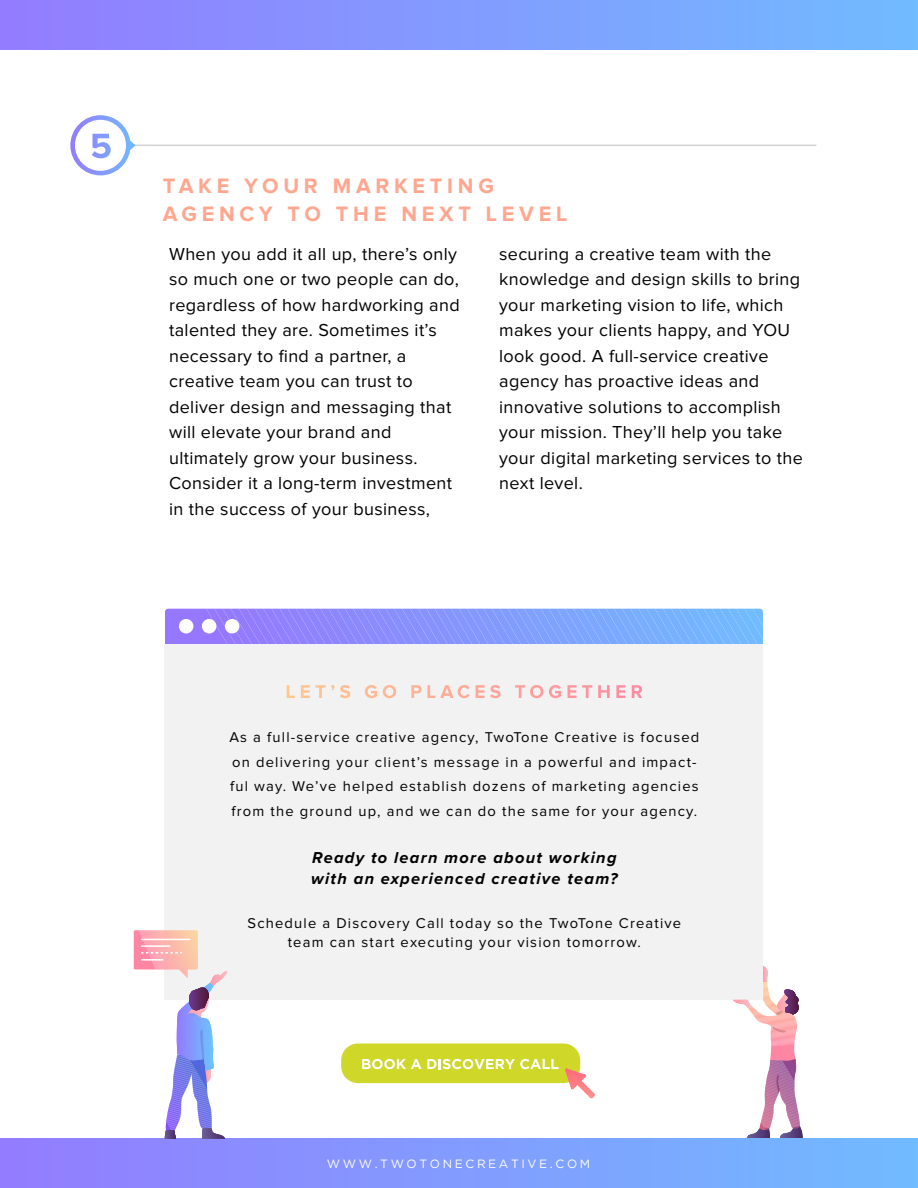
<style>
.page{position:relative;width:918px;height:1188px;background:#fff}
.page>*{position:absolute;margin:0;border:0;box-sizing:border-box;transform-origin:0 0}
.t1{font:700 21.6px/28.7px "Proxima Nova";letter-spacing:.22em;color:#ffa68e}
.t2{font:18px/25.5px "Proxima Nova";letter-spacing:.02em;color:#000}
.t3{font:italic 700 16.35px/21.6px "Proxima Nova";letter-spacing:.08em;color:#000}
.t4{font:14.7px/24.9px "Proxima Nova";letter-spacing:.08em;color:#000}
.t5{font:12px "Gotham";letter-spacing:.22em;color:#fff}
</style>
<div class="page">
<div style="left:165px;top:644px;width:598px;height:356px;background:#f3f2f2"></div>
<hr style="left:132px;top:145px;width:684px;height:1px;background:#d3d1d1">
<div style="left:0;top:0;width:918px;height:49px;background:linear-gradient(to right,#937cff,#71bbff)"></div>
<div style="left:0;top:1138px;width:918px;height:50px;background:linear-gradient(to right,#937cff,#71bbff)"></div>
<svg style="left:733px;top:966px;width:70px;height:172px"></svg>
<svg style="left:165px;top:608px;width:598px;height:36px;background:#899bff"></svg>
<div style="left:179px;top:619px;width:14px;height:14px;background:#fff;border-radius:50%"></div>
<div style="left:202px;top:619px;width:14px;height:14px;background:#fff;border-radius:50%"></div>
<div style="left:225px;top:619px;width:14px;height:14px;background:#fff;border-radius:50%"></div>
<hr style="left:176px;top:983px;width:1px;height:87px;background:#9578ff">
<hr style="left:177px;top:983px;width:1px;height:87px;background:#9479ff">
<hr style="left:178px;top:983px;width:1px;height:87px;background:#937cff">
<hr style="left:179px;top:983px;width:1px;height:87px;background:#927dff">
<hr style="left:180px;top:983px;width:1px;height:87px;background:#9180ff">
<hr style="left:181px;top:983px;width:1px;height:87px;background:#9082ff">
<hr style="left:182px;top:983px;width:1px;height:87px;background:#8e84ff">
<hr style="left:183px;top:983px;width:1px;height:87px;background:#8d86ff">
<hr style="left:184px;top:983px;width:1px;height:87px;background:#8c88ff">
<hr style="left:185px;top:983px;width:1px;height:87px;background:#8b8aff">
<hr style="left:186px;top:983px;width:1px;height:87px;background:#8a8cff">
<hr style="left:187px;top:983px;width:1px;height:87px;background:#898eff">
<hr style="left:188px;top:983px;width:1px;height:87px;background:#8890ff">
<hr style="left:189px;top:983px;width:1px;height:87px;background:#8792ff">
<hr style="left:190px;top:983px;width:1px;height:87px;background:#8694ff">
<hr style="left:191px;top:983px;width:1px;height:87px;background:#8596ff">
<hr style="left:192px;top:983px;width:1px;height:87px;background:#8498ff">
<hr style="left:193px;top:983px;width:1px;height:87px;background:#829aff">
<hr style="left:194px;top:983px;width:1px;height:87px;background:#819cff">
<hr style="left:195px;top:983px;width:1px;height:87px;background:#809fff">
<hr style="left:196px;top:983px;width:1px;height:87px;background:#7fa1ff">
<hr style="left:197px;top:983px;width:1px;height:87px;background:#7ea3ff">
<hr style="left:198px;top:983px;width:1px;height:87px;background:#7da5ff">
<hr style="left:199px;top:983px;width:1px;height:87px;background:#7ca7ff">
<hr style="left:200px;top:983px;width:1px;height:87px;background:#7ba9ff">
<hr style="left:201px;top:983px;width:1px;height:87px;background:#7aabff">
<hr style="left:202px;top:983px;width:1px;height:87px;background:#79adff">
<hr style="left:203px;top:983px;width:1px;height:87px;background:#77afff">
<hr style="left:204px;top:983px;width:1px;height:87px;background:#76b2ff">
<hr style="left:205px;top:983px;width:1px;height:87px;background:#75b3ff">
<hr style="left:206px;top:983px;width:1px;height:87px;background:#74b6ff">
<hr style="left:207px;top:983px;width:1px;height:87px;background:#73b7ff">
<hr style="left:208px;top:983px;width:1px;height:87px;background:#71baff">
<hr style="left:209px;top:983px;width:1px;height:87px;background:#70bcff">
<hr style="left:210px;top:983px;width:1px;height:87px;background:#6fbeff">
<hr style="left:211px;top:983px;width:1px;height:87px;background:#6ec0ff">
<hr style="left:212px;top:983px;width:1px;height:87px;background:#6dc2ff">
<hr style="left:213px;top:983px;width:1px;height:87px;background:#6cc4ff">
<hr style="left:214px;top:983px;width:1px;height:87px;background:#6cc4ff">
<svg style="left:134px;top:930px;width:93px;height:88px"></svg>
<svg style="left:165px;top:1030px;width:61px;height:109px"></svg>
<svg style="left:331px;top:685px;width:311px;height:13px"></svg>
<svg style="left:70px;top:115px;width:66px;height:60px"></svg>
<div style="left:341px;top:1044px;width:239px;height:39px;background:#cfd829;border-radius:17px"></div>
<svg style="left:362px;top:1059px;width:59px;height:10px"></svg>
<svg style="left:427px;top:1059px;width:132px;height:10px"></svg>
<hr style="left:565px;top:1069px;width:30px;height:1px;background:#ff697c">
<hr style="left:565px;top:1070px;width:30px;height:1px;background:#ff6a7d">
<hr style="left:565px;top:1071px;width:30px;height:1px;background:#ff6b7d">
<hr style="left:565px;top:1072px;width:30px;height:1px;background:#ff6d7e">
<hr style="left:565px;top:1073px;width:30px;height:1px;background:#ff6e7f">
<hr style="left:565px;top:1074px;width:30px;height:1px;background:#ff6f7f">
<hr style="left:565px;top:1075px;width:30px;height:1px;background:#ff7180">
<hr style="left:565px;top:1076px;width:30px;height:1px;background:#ff7280">
<hr style="left:565px;top:1077px;width:30px;height:1px;background:#ff7481">
<hr style="left:565px;top:1078px;width:30px;height:1px;background:#ff7582">
<hr style="left:565px;top:1079px;width:30px;height:1px;background:#ff7682">
<hr style="left:565px;top:1080px;width:30px;height:1px;background:#ff7883">
<hr style="left:565px;top:1081px;width:30px;height:1px;background:#ff7983">
<hr style="left:565px;top:1082px;width:30px;height:1px;background:#ff7a84">
<hr style="left:565px;top:1083px;width:30px;height:1px;background:#ff7d85">
<hr style="left:565px;top:1084px;width:30px;height:1px;background:#ff7e85">
<hr style="left:565px;top:1085px;width:30px;height:1px;background:#ff7f86">
<hr style="left:565px;top:1086px;width:30px;height:1px;background:#ff8186">
<hr style="left:565px;top:1087px;width:30px;height:1px;background:#ff8287">
<hr style="left:565px;top:1088px;width:30px;height:1px;background:#ff8387">
<hr style="left:565px;top:1089px;width:30px;height:1px;background:#ff8588">
<hr style="left:565px;top:1090px;width:30px;height:1px;background:#ff8689">
<hr style="left:565px;top:1091px;width:30px;height:1px;background:#ff8789">
<hr style="left:565px;top:1092px;width:30px;height:1px;background:#ff898a">
<hr style="left:565px;top:1093px;width:30px;height:1px;background:#ff8a8a">
<hr style="left:565px;top:1094px;width:30px;height:1px;background:#ff8b8b">
<hr style="left:565px;top:1095px;width:30px;height:1px;background:#ff8d8c">
<hr style="left:565px;top:1096px;width:30px;height:1px;background:#ff8e8c">
<hr style="left:565px;top:1097px;width:30px;height:1px;background:#ff8f8d">
<hr style="left:565px;top:1098px;width:30px;height:1px;background:#ff908d">
<p class="t1" style="left:163px;top:172px;width:406px">TAKE YOUR MARKETING<br>AGENCY TO THE NEXT LEVEL</p>
<p class="t2" style="left:169px;top:242px;width:292px">When you add it all up, there’s only so much one or two people can do, regardless of how hardworking and talented they are. Sometimes it’s necessary to find a partner, a creative team you can trust to deliver design and messaging that will elevate your brand and ultimately grow your business.<br>Consider it a long-term investment in the success of your business,</p>
<p class="t2" style="left:499px;top:242px;width:305px">securing a creative team with the knowledge and design skills to bring your marketing vision to life, which makes your clients happy, and YOU look good. A full-service creative agency has proactive ideas and innovative solutions to accomplish your mission. They’ll help you take your digital marketing services to the next level.</p>
<p class="t4" style="left:229px;top:725px;width:471px">As a full-service creative agency, TwoTone Creative is focused on delivering your client’s message in a powerful and impact&shy;ful way. We’ve helped establish dozens of marketing agencies from the ground up, and we can do the same for your agency.</p>
<p class="t3" style="left:311px;top:846px;width:308px">Ready to learn more about working with an experienced creative team?</p>
<p class="t4" style="left:248px;top:914px;width:435px;line-height:18.9px;text-align:center">Schedule a Discovery Call today so the TwoTone Creative team can start executing your vision tomorrow.</p>
<p class="t5" style="left:327px;top:1156px;width:265px">WWW.TWOTONECREATIVE.COM</p>
</div>
